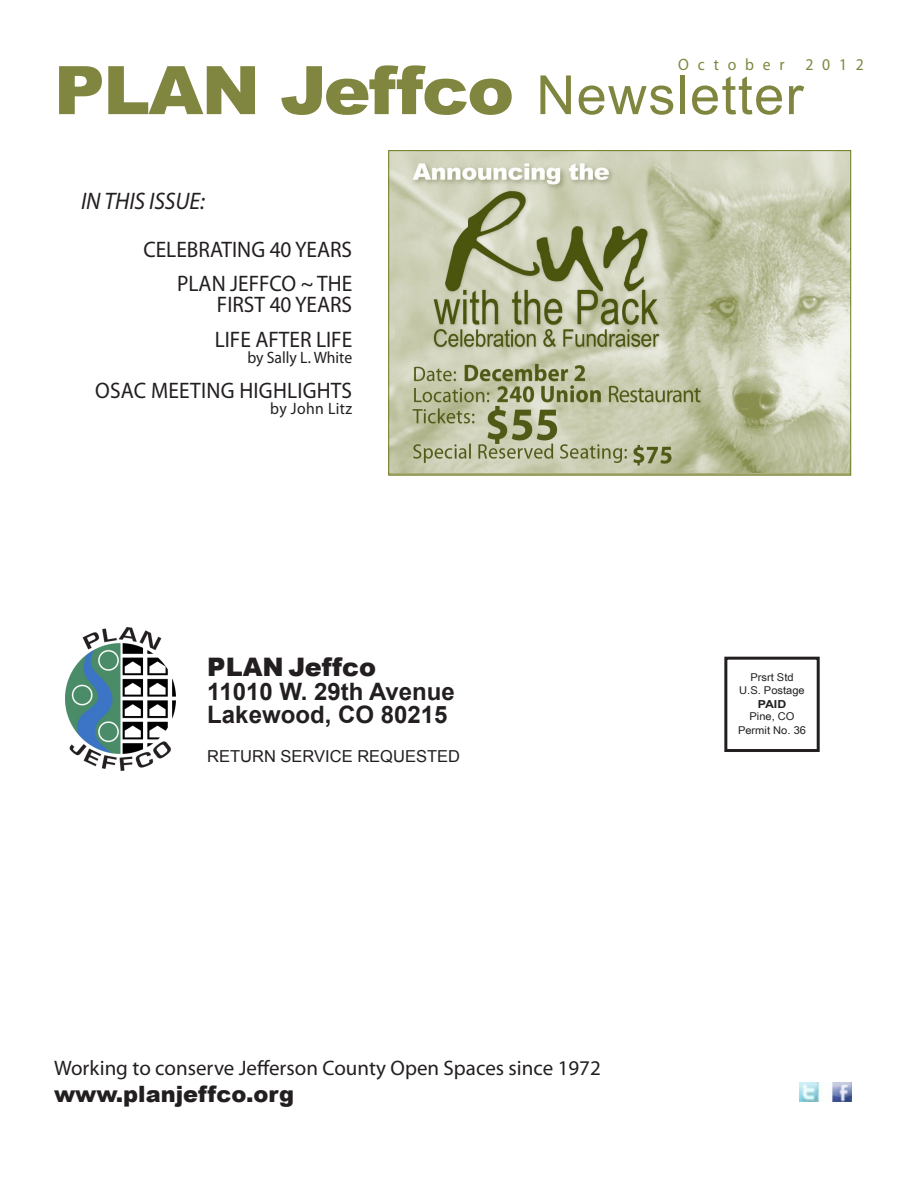
<style>
.page{position:relative;width:918px;height:1188px;background:#fff}
.page>*{position:absolute;margin:0;border:0;box-sizing:border-box;transform-origin:0 0}
.PJ-MainTitle{font:900 67.05px "Arial";letter-spacing:-.025em;color:#80863f;scale:1.05 1}
.PJ-Address{font:900 25.5px "Arial";color:#231f20}
.PJ-Address-2{font:700 24px/22.5px "Arial";color:#231f20}
.PJ-InThisIssue{font:italic 24px "Myriad Pro";letter-spacing:-.005em;color:#231f20;scale:.95 1}
.PJ-LeftSidebar{font:22.5px/21px "Myriad Pro";color:#231f20;text-align:right;scale:.95 1}
.PJ-Address-3{font:900 22.5px "Arial";color:#231f20}
.PJ-Address-4{font:21px "Myriad Pro";color:#231f20}
.PJ-Address-5{font:16.5px "Arial";color:#231f20}
.PJ-LeftSidebar-2{font:16.5px "Myriad Pro";color:#231f20;scale:.95 1}
.PJ-Date{font:16.5px "Myriad Pro";letter-spacing:.56em;color:#80863f;scale:.95 1}
.PJ-LeftSidebar-3{font:16.5px "Myriad Pro";letter-spacing:.025em;color:#231f20;scale:.95 1}
.PJ-MailingCachet{font:700 10.95px "Arial";color:#231f20;scale:1.12 1}
.PJ-MailingCachet-2{font:10.8px/13.2px "Arial Narrow";color:#231f20;text-align:center;scale:1.26 1}
.s1{font-weight:400;font-size:54px}
</style>
<div class="page">
<img style="left:390px;top:152px;width:459px;height:321px">
<div style="left:388px;top:150px;width:463px;height:325px;border:1px solid #707a21"></div>
<img style="left:65px;top:628px;width:111px;height:143px">
<img style="left:800px;top:1082px;width:52px;height:20px">
<div style="left:724px;top:657px;width:96px;height:95px;border:3px solid #231f20"></div>
<p class="PJ-Date" style="left:678px;top:54px;width:113px">October</p>
<p class="PJ-Date" style="left:806px;top:54px;width:63px">2012</p>
<p class="PJ-MainTitle" style="left:54px;top:42px;width:715px">PLAN Jeffco <span class="s1">Newsletter</span></p>
<p class="PJ-InThisIssue" style="left:81px;top:186px;width:132px">IN THIS ISSUE:</p>
<p class="PJ-LeftSidebar" style="left:143px;top:238px;width:221px">CELEBRATING 40 YEARS</p>
<p class="PJ-LeftSidebar" style="left:177px;top:273px;width:186px">PLAN JEFFCO ~ THE<br>FIRST 40 YEARS</p>
<p class="PJ-LeftSidebar" style="left:215px;top:328px;width:146px">LIFE AFTER LIFE</p>
<p class="PJ-LeftSidebar-2" style="left:247px;top:347px;width:112px">by Sally L. White</p>
<p class="PJ-LeftSidebar" style="left:95px;top:379px;width:272px">OSAC MEETING HIGHLIGHTS</p>
<p class="PJ-LeftSidebar-3" style="left:270px;top:398px;width:88px">by John Litz</p>
<p class="PJ-Address" style="left:207px;top:649px;width:170px">PLAN Jeffco</p>
<p class="PJ-Address-2" style="left:207px;top:681px;width:249px">11010 W. 29th Avenue<br>Lakewood, CO 80215</p>
<p class="PJ-Address-5" style="left:207px;top:745px;width:254px">RETURN SERVICE REQUESTED</p>
<p class="PJ-Address-4" style="left:54px;top:1055px;width:548px">Working to conserve Jefferson County Open Spaces since 1972</p>
<p class="PJ-Address-3" style="left:54px;top:1078px;width:242px">www.planjeffco.org</p>
<p class="PJ-MailingCachet-2" style="left:739px;top:670px;width:54px">Prsrt Std<br>U.S. Postage</p>
<p class="PJ-MailingCachet" style="left:758px;top:697px;width:27px">PAID</p>
<p class="PJ-MailingCachet-2" style="left:738px;top:710px;width:55px">Pine, CO<br>Permit No. 36</p>
</div>
